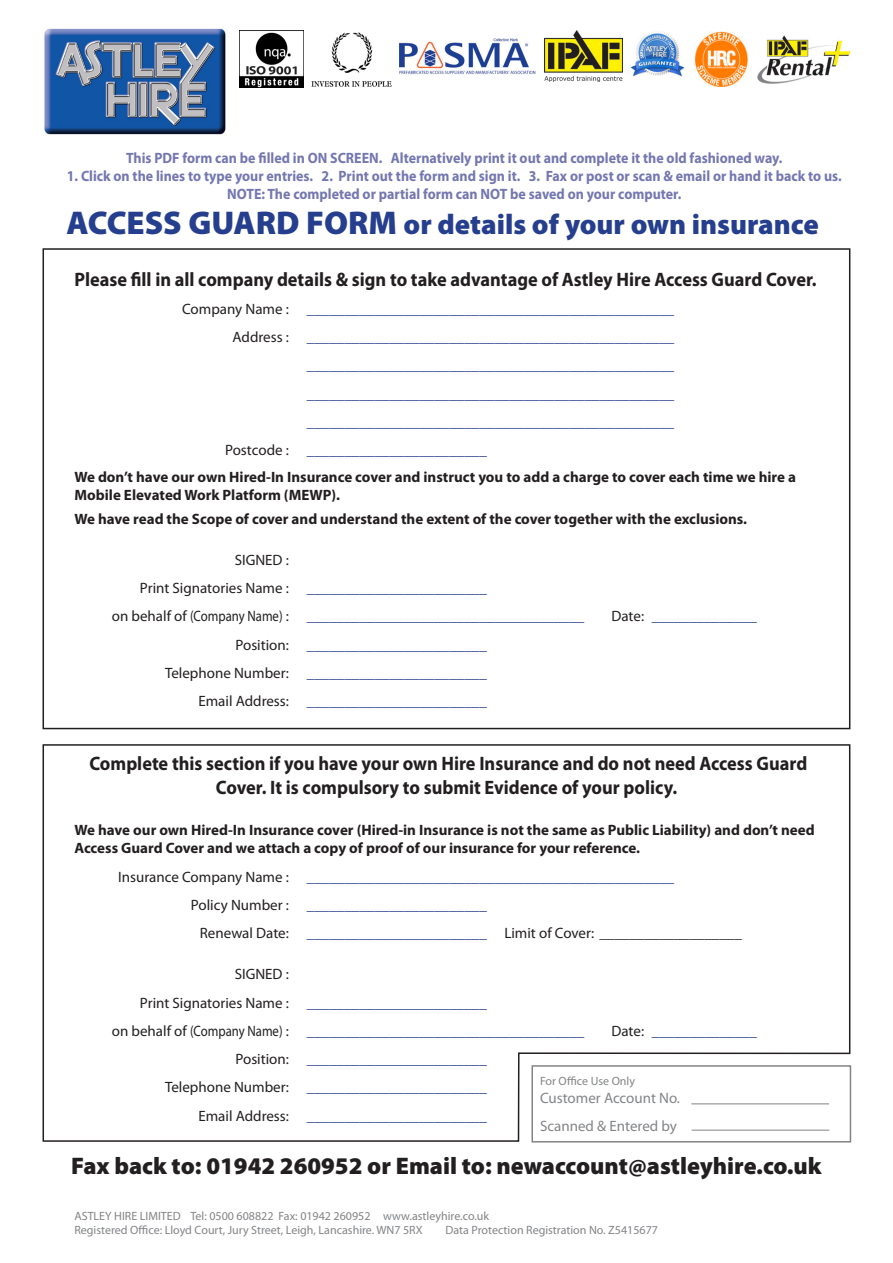
<style>
.page{position:relative;width:893px;height:1263px;background:#fff}
.page>*{position:absolute;margin:0;border:0;box-sizing:border-box;transform-origin:0 0}
.t1{font:900 28.5px "Myriad Pro";color:#253f8e}
.t2{font:900 24px "Myriad Pro";color:#231f20}
.t3{font:700 19.5px/24px "Myriad Pro";color:#231f20;text-align:center;scale:.94 1}
.t4{font:15px "Myriad Pro";color:#253f8e}
.t5{font:700 15px/18px "Myriad Pro";color:#231f20}
.t6{font:700 15px "Myriad Pro";color:#7477b0;scale:.93 1}
.t7{font:15px "Myriad Pro";color:#231f20}
.t8{font:15px "Myriad Pro";color:#828487}
.t9{font:12px "Myriad Pro";color:#828487}
.s1{font-size:33px}
.s2{color:#231f20}
.s3{color:#253f8e}
</style>
<div class="page">
<img style="left:545px;top:31px;width:77px;height:51px">
<img style="left:239px;top:31px;width:64px;height:56px">
<img style="left:758px;top:35px;width:92px;height:49px">
<img style="left:694px;top:32px;width:54px;height:55px">
<img style="left:311px;top:33px;width:81px;height:53px">
<img style="left:400px;top:38px;width:136px;height:36px">
<img style="left:630px;top:32px;width:55px;height:45px">
<img style="left:44px;top:28px;width:182px;height:107px">
<svg style="left:42px;top:744px;width:809px;height:398px"></svg>
<div style="left:531px;top:1065px;width:320px;height:77px;border:2px solid #828487"></div>
<hr style="left:691px;top:1103px;width:138px;height:1px;background:#828487">
<hr style="left:692px;top:1130px;width:137px;height:1px;background:#828487">
<p class="t6" style="left:126px;top:148px;width:707px">This PDF form can be filled in ON SCREEN. Alternatively print it out and complete it the old fashioned way.</p>
<p class="t6" style="left:67px;top:166px;width:835px">1. Click on the lines to type your entries. 2. Print out the form and sign it. 3. Fax or post or scan &amp; email or hand it back to us.</p>
<p class="t6" style="left:227px;top:184px;width:490px">NOTE: The completed or partial form can NOT be saved on your computer.</p>
<p class="t1" style="left:67px;top:205px;width:754px"><span class="s1">ACCESS GUARD FORM</span> or details of your own insurance</p>
<p class="t3" style="left:74px;top:266px;width:791px">Please fill in all company details &amp; sign to take advantage of Astley Hire Access Guard Cover.</p>
<p class="t4" style="left:182px;top:300px;width:494px"><span class="s2">Company Name :</span> _________________________________________________</p>
<p class="t4" style="left:233px;top:328px;width:443px"><span class="s2">Address :</span> _________________________________________________</p>
<p class="t4" style="left:307px;top:356px;width:369px">_________________________________________________</p>
<p class="t4" style="left:307px;top:384px;width:369px">_________________________________________________</p>
<p class="t4" style="left:307px;top:413px;width:369px">_________________________________________________</p>
<p class="t4" style="left:225px;top:441px;width:263px"><span class="s2">Postcode :</span> ________________________</p>
<p class="t5" style="left:74px;top:467px;width:723px">We don’t have our own Hired-In Insurance cover and instruct you to add a charge to cover each time we hire a<br>Mobile Elevated Work Platform (MEWP).</p>
<p class="t5" style="left:74px;top:509px;width:674px">We have read the Scope of cover and understand the extent of the cover together with the exclusions.</p>
<p class="t7" style="left:235px;top:550px;width:56px">SIGNED :</p>
<p class="t4" style="left:140px;top:579px;width:348px"><span class="s2">Print Signatories Name :</span> ________________________</p>
<p class="t4" style="left:112px;top:607px;width:474px"><span class="s2">on behalf of (Company Name) :</span> _____________________________________</p>
<p class="t4" style="left:611px;top:607px;width:147px"><span class="s2">Date:</span> ______________</p>
<p class="t4" style="left:235px;top:635px;width:253px"><span class="s2">Position:</span> ________________________</p>
<p class="t4" style="left:165px;top:663px;width:323px"><span class="s2">Telephone Number:</span> ________________________</p>
<p class="t4" style="left:198px;top:692px;width:290px"><span class="s2">Email Address:</span> ________________________</p>
<p class="t3" style="left:89px;top:751px;width:765px">Complete this section if you have your own Hire Insurance and do not need Access Guard<br>Cover. It is compulsory to submit Evidence of your policy.</p>
<p class="t5" style="left:74px;top:821px;width:742px">We have our own Hired-In Insurance cover (Hired-in Insurance is not the same as Public Liability) and don’t need<br>Access Guard Cover and we attach a copy of proof of our insurance for your reference.</p>
<p class="t4" style="left:118px;top:867px;width:558px"><span class="s2">Insurance Company Name :</span> _________________________________________________</p>
<p class="t4" style="left:191px;top:896px;width:298px"><span class="s2">Policy Number :</span> ________________________</p>
<p class="t7" style="left:200px;top:924px;width:544px">Renewal Date: <span class="s3">________________________</span> Limit of Cover: ___________________</p>
<p class="t7" style="left:235px;top:965px;width:56px">SIGNED :</p>
<p class="t4" style="left:140px;top:993px;width:348px"><span class="s2">Print Signatories Name :</span> ________________________</p>
<p class="t4" style="left:112px;top:1021px;width:474px"><span class="s2">on behalf of (Company Name) :</span> _____________________________________</p>
<p class="t4" style="left:611px;top:1021px;width:147px"><span class="s2">Date:</span> ______________</p>
<p class="t4" style="left:235px;top:1050px;width:253px"><span class="s2">Position:</span> ________________________</p>
<p class="t4" style="left:165px;top:1078px;width:323px"><span class="s2">Telephone Number:</span> ________________________</p>
<p class="t4" style="left:198px;top:1106px;width:290px"><span class="s2">Email Address:</span> ________________________</p>
<p class="t9" style="left:540px;top:1073px;width:97px">For Office Use Only</p>
<p class="t8" style="left:540px;top:1088px;width:141px">Customer Account No.</p>
<p class="t8" style="left:540px;top:1117px;width:138px">Scanned &amp; Entered by</p>
<p class="t2" style="left:71px;top:1150px;width:752px">Fax back to: 01942 260952 or Email to: newaccount@astleyhire.co.uk</p>
<p class="t9" style="left:74px;top:1208px;width:416px">ASTLEY HIRE LIMITED Tel: 0500 608822 Fax: 01942 260952 www.astleyhire.co.uk</p>
<p class="t9" style="left:74px;top:1223px;width:350px">Registered Office: Lloyd Court, Jury Street, Leigh, Lancashire. WN7 5RX</p>
<p class="t9" style="left:446px;top:1223px;width:214px">Data Protection Registration No. Z5415677</p>
</div>
